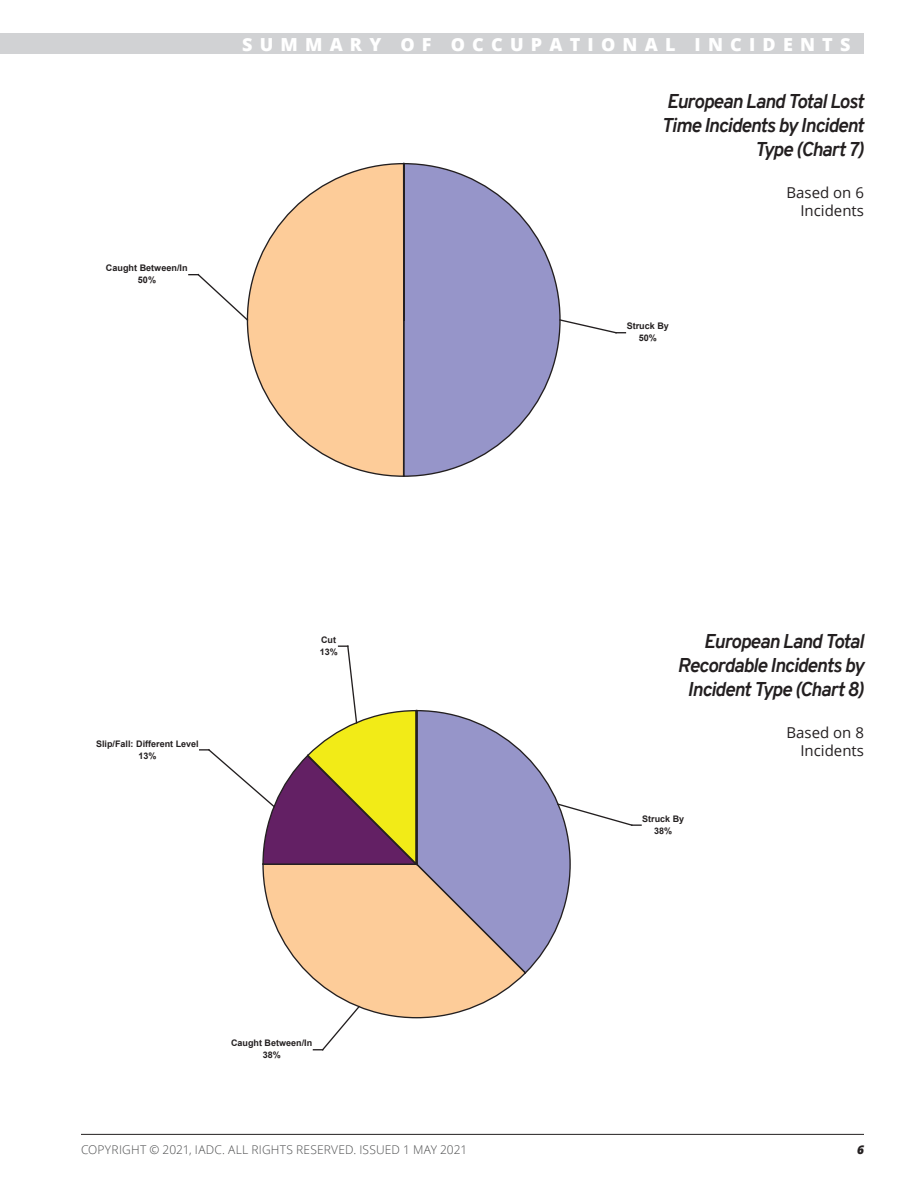
<style>
.page{position:relative;width:918px;height:1188px;background:#fff}
.page>*{position:absolute;margin:0;border:0;box-sizing:border-box;transform-origin:0 0}
.t1{font:italic 700 19.5px/24px "Overpass";letter-spacing:-.045em;color:#231f20;text-align:right}
.t2{font:800 18px "Open Sans";letter-spacing:.4em;color:#fff}
.t3{font:15px/18px "Open Sans";color:#231f20;text-align:right}
.t4{font:300 12px "Open Sans";letter-spacing:.015em;color:#4b4c4d}
.t5{font:italic 800 12px "Open Sans";color:#231f20}
.t6{font:700 11.25px "Arial";color:#231f20}
.t7{font:700 9px/12px "Arial";color:#231f20;text-align:center}
</style>
<div class="page">
<div style="left:0;top:34px;width:864px;height:20px;background:#d1d2d4"></div>
<hr style="left:81px;top:1134px;width:783px;height:1px;background:#231f20">
<svg style="left:405px;top:163px;width:156px;height:314px"></svg>
<svg style="left:246px;top:162px;width:159px;height:315px"></svg>
<hr style="left:403px;top:164px;width:1px;height:156px;background:#231f20">
<svg style="left:558px;top:318px;width:67px;height:16px"></svg>
<svg style="left:189px;top:273px;width:60px;height:49px"></svg>
<svg style="left:200px;top:645px;width:441px;height:406px"></svg>
<p class="t2" style="left:242px;top:31px;width:610px">SUMMARY OF OCCUPATIONAL INCIDENTS</p>
<p class="t1" style="left:661px;top:89px;width:204px">European Land Total Lost<br>Time Incidents by Incident<br>Type (Chart 7)</p>
<p class="t7" style="left:106px;top:262px;width:83px">Caught Between/In<br>50%</p>
<p class="t7" style="left:96px;top:737px;width:104px">Slip/Fall: Different Level<br>13%</p>
<p class="t7" style="left:320px;top:634px;width:19px;text-align:left">Cut<br>13%</p>
<p class="t7" style="left:231px;top:1037px;width:83px">Caught Between/In<br>38%</p>
<p class="t4" style="left:81px;top:1142px;width:388px">COPYRIGHT © 2021, IADC. ALL RIGHTS RESERVED. ISSUED 1 MAY 2021</p>
<p class="t7" style="left:627px;top:320px;width:44px">Struck By<br>50%</p>
<p class="t3" style="left:787px;top:183px;width:79px">Based on 6<br>Incidents</p>
<p class="t1" style="left:678px;top:629px;width:188px">European Land Total<br>Recordable Incidents by<br>Incident Type (Chart 8)</p>
<p class="t6" style="left:832px;top:653px;width:24px">-8–</p>
<p class="t3" style="left:787px;top:723px;width:79px">Based on 8<br>Incidents</p>
<p class="t7" style="left:642px;top:813px;width:43px">Struck By<br>38%</p>
<p class="t5" style="left:857px;top:1141px;width:8px">6</p>
</div>
